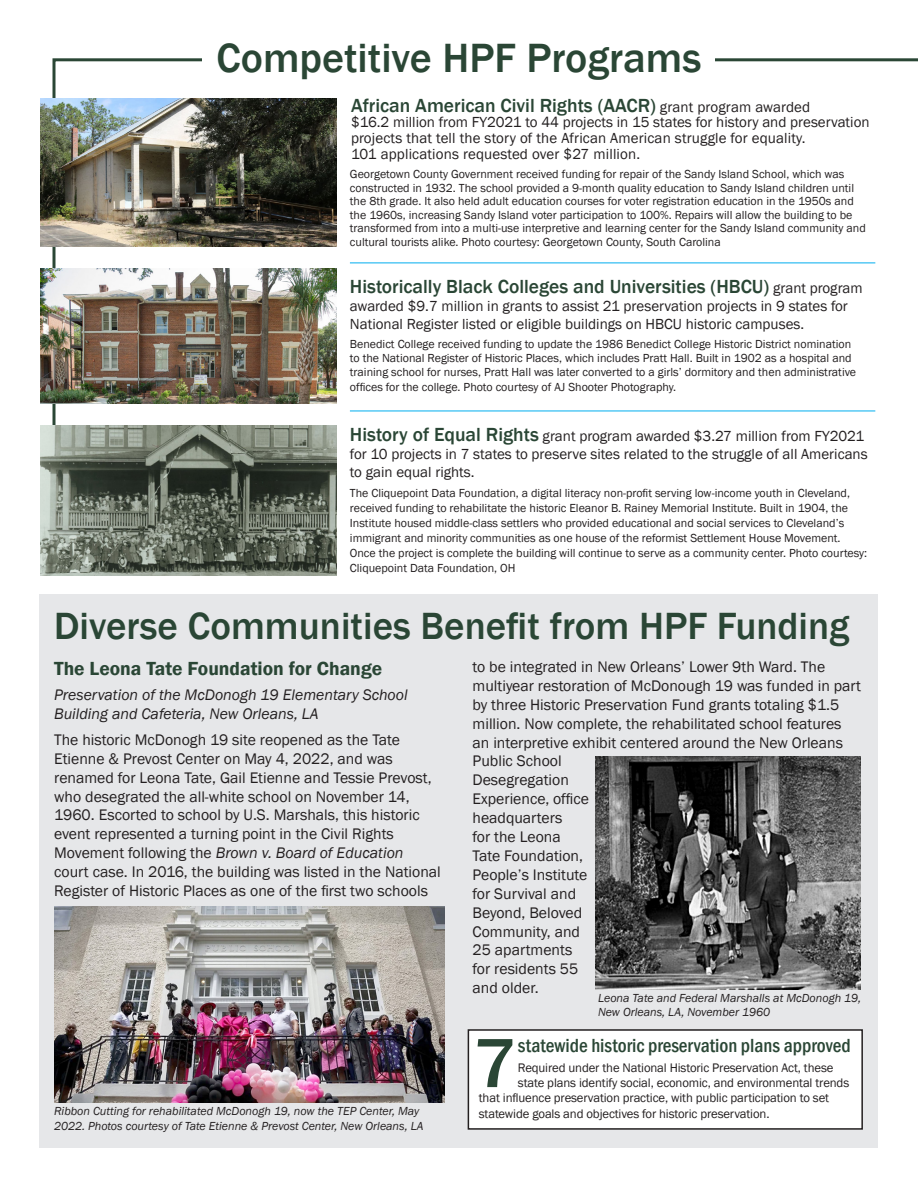
<style>
.page{position:relative;width:918px;height:1188px;background:#fff}
.page>*{position:absolute;margin:0;border:0;box-sizing:border-box;transform-origin:0 0}
.t1{font:500 72px "Franklin Gothic";color:#2a4635}
.t2{font:500 42px "Franklin Gothic";color:#2a4635}
.t3{font:500 39px "Franklin Gothic";color:#2a4635}
.t4{font:500 19.5px "Franklin Gothic";color:#2a4635}
.t5{font:500 condensed 19.5px "Franklin Gothic";color:#2a4635}
.t6{font:600 19.5px "Franklin Gothic";color:#2a4635}
.t7{font:15.75px/18.9px "Franklin Gothic";color:#231f20}
.t8{font:italic 15.75px/18.9px "Franklin Gothic";color:#231f20}
.t9{font:15px/18px "Franklin Gothic";color:#231f20}
.t10{font:12.75px "Franklin Gothic";letter-spacing:-.01em;color:#231f20}
.t11{font:12px/15px "Franklin Gothic";color:#231f20}
.t12{font:italic 12px/14.4px "Franklin Gothic";color:#231f20}
.s1{font-weight:400;font-size:15px;color:#231f20}
.s2{font-weight:500;font-size:19.5px;color:#2a4635}
.s3{font-style:italic}
</style>
<div class="page">
<svg style="left:51px;top:58px;width:867px;height:518px"></svg>
<div style="left:39px;top:594px;width:839px;height:554px;background:#e6e7e9"></div>
<div style="left:202px;top:42px;width:514px;height:49px;background:#fff"></div>
<img style="left:40px;top:98px;width:296px;height:149px">
<img style="left:40px;top:269px;width:296px;height:135px">
<hr style="left:350px;top:411px;width:525px;height:1px;background:#00aeef">
<hr style="left:350px;top:263px;width:525px;height:1px;background:#00aeef">
<img style="left:40px;top:425px;width:296px;height:150px">
<div style="left:468px;top:1030px;width:394px;height:99px;background:#fff"></div>
<div style="left:468px;top:1029px;width:395px;height:101px;border:2px solid #231f20"></div>
<img style="left:54px;top:906px;width:390px;height:197px">
<img style="left:596px;top:757px;width:265px;height:232px">
<h2 class="t2" style="left:217px;top:32px;width:486px">Competitive HPF Programs</h2>
<p class="t4" style="left:351px;top:93px;width:461px">African American Civil Rights (AACR) <span class="s1">grant program awarded</span></p>
<p class="t9" style="left:351px;top:115px;width:520px;line-height:15.8px">$16.2 million from FY2021 to 44 projects in 15 states for history and preservation projects that tell the story of the African American struggle for equality.<br>101 applications requested over $27 million.</p>
<p class="t11" style="left:350px;top:168px;width:518px;line-height:13.5px">Georgetown County Government received funding for repair of the Sandy Island School, which was constructed in 1932. The school provided a 9-month quality education to Sandy Island children until the 8th grade. It also held adult education courses for voter registration education in the 1950s and the 1960s, increasing Sandy Island voter participation to 100%. Repairs will allow the building to be transformed from into a multi-use interpretive and learning center for the Sandy Island community and cultural tourists alike. Photo courtesy: Georgetown County, South Carolina</p>
<p class="t4" style="left:350px;top:274px;width:514px">Historically Black Colleges and Universities (HBCU) <span class="s1">grant program</span></p>
<p class="t9" style="left:350px;top:297px;width:500px">awarded $9.7 million in grants to assist 21 preservation projects in 9 states for<br>National Register listed or eligible buildings on HBCU historic campuses.</p>
<p class="t11" style="left:350px;top:337px;width:508px;line-height:14.4px">Benedict College received funding to update the 1986 Benedict College Historic District nomination to the National Register of Historic Places, which includes Pratt Hall. Built in 1902 as a hospital and training school for nurses, Pratt Hall was later converted to a girls’ dormitory and then administrative offices for the college. Photo courtesy of AJ Shooter Photography.</p>
<p class="t9" style="left:350px;top:427px;width:519px"><span class="s2">History of Equal Rights</span> grant program awarded $3.27 million from FY2021 for 10 projects in 7 states to preserve sites related to the struggle of all Americans to gain equal rights.</p>
<p class="t11" style="left:350px;top:486px;width:519px">The Cliquepoint Data Foundation, a digital literacy non-profit serving low-income youth in Cleveland, received funding to rehabilitate the historic Eleanor B. Rainey Memorial Institute. Built in 1904, the Institute housed middle-class settlers who provided educational and social services to Cleveland’s immigrant and minority communities as one house of the reformist Settlement House Movement.<br>Once the project is complete the building will continue to serve as a community center. Photo courtesy:<br>Cliquepoint Data Foundation, OH</p>
<h2 class="t3" style="left:54px;top:601px;width:797px">Diverse Communities Benefit from HPF Funding</h2>
<h3 class="t6" style="left:54px;top:656px;width:330px">The Leona Tate Foundation for Change</h3>
<h4 class="t8" style="left:54px;top:686px;width:355px">Preservation of the McDonogh 19 Elementary School<br>Building and Cafeteria, New Orleans, LA</h4>
<p class="t7" style="left:54px;top:730px;width:388px">The historic McDonogh 19 site reopened as the Tate Etienne &amp; Prevost Center on May 4, 2022, and was renamed for Leona Tate, Gail Etienne and Tessie Prevost, who desegrated the all-white school on November 14, 1960. Escorted to school by U.S. Marshals, this historic event represented a turning point in the Civil Rights Movement following the <span class="s3">Brown v. Board of Education </span>court case. In 2016, the building was listed in the National Register of Historic Places as one of the first two schools</p>
<p class="t12" style="left:54px;top:1104px;width:371px">Ribbon Cutting for rehabilitated McDonogh 19, now the TEP Center, May<br>2022. Photos courtesy of Tate Etienne &amp; Prevost Center, New Orleans, LA</p>
<p class="t7" style="left:473px;top:658px;width:390px">to be integrated in New Orleans’ Lower 9th Ward. The multiyear restoration of McDonough 19 was funded in part by three Historic Preservation Fund grants totaling $1.5 million. Now complete, the rehabilitated school features an interpretive exhibit centered around the New Orleans<br>Public School<br>Desegregation<br>Experience, office<br>headquarters<br>for the Leona<br>Tate Foundation,<br>People’s Institute<br>for Survival and<br>Beyond, Beloved<br>Community, and<br>25 apartments<br>for residents 55<br>and older.</p>
<p class="t12" style="left:598px;top:991px;width:265px">Leona Tate and Federal Marshalls at McDonogh 19,<br>New Orleans, LA, November 1960</p>
<h2 class="t1" style="left:474px;top:1019px;width:44px">7</h2>
<h2 class="t5" style="left:518px;top:1033px;width:334px">statewide historic preservation plans approved</h2>
<p class="t10" style="left:518px;top:1060px;width:317px">Required under the National Historic Preservation Act, these</p>
<p class="t10" style="left:518px;top:1075px;width:333px">state plans identify social, economic, and environmental trends</p>
<p class="t10" style="left:479px;top:1090px;width:352px">that influence preservation practice, with public participation to set</p>
<p class="t10" style="left:479px;top:1106px;width:292px">statewide goals and objectives for historic preservation.</p>
</div>
